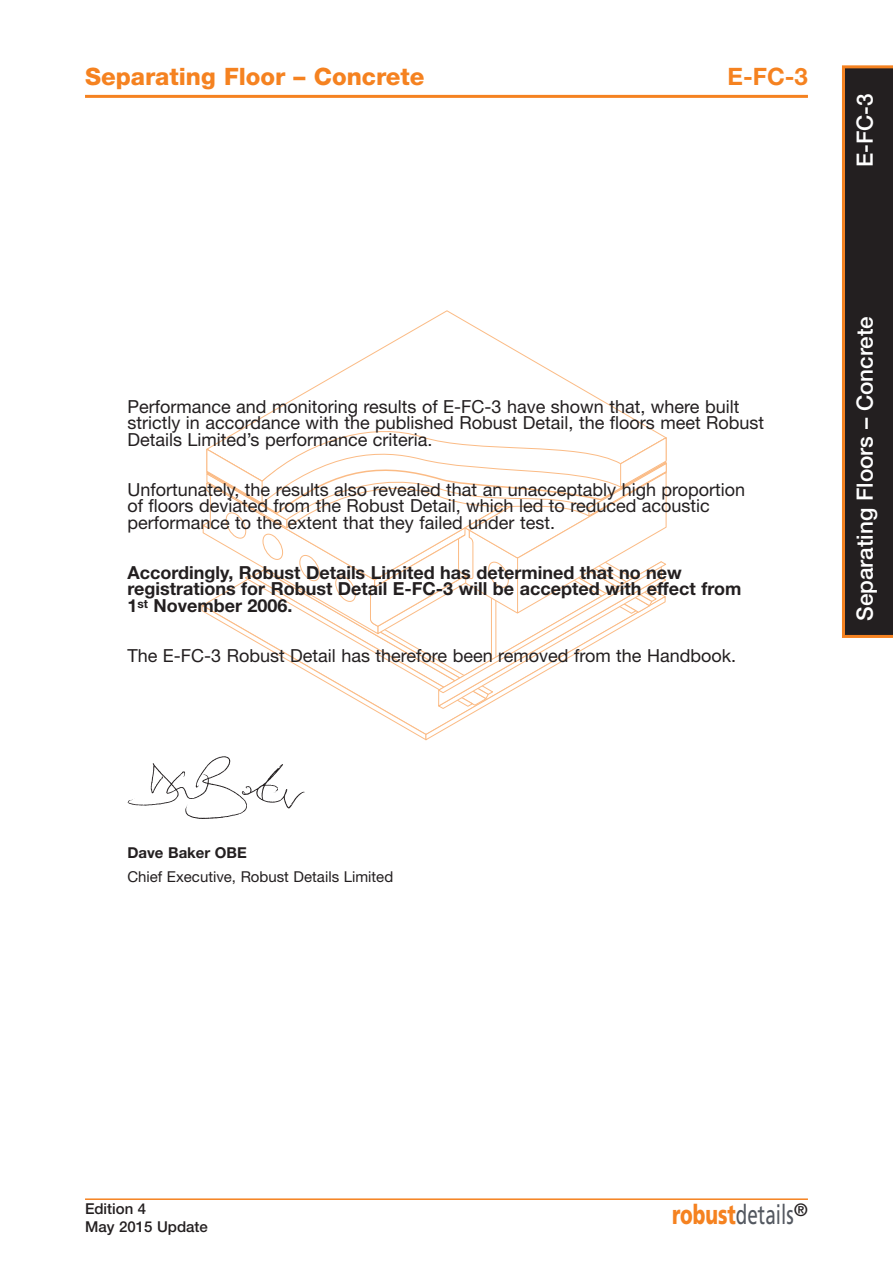
<style>
.page{position:relative;width:893px;height:1263px;background:#fff}
.page>*{position:absolute;margin:0;border:0;box-sizing:border-box;transform-origin:0 0}
.t1{font:27px "Frutiger";color:#535860;scale:.7 1}
.t2{font:800 24px "Helvetica Neue";color:#f58220}
.t3{font:700 24px "Helvetica Neue";color:#f58220}
.t4{font:500 22.5px "Helvetica Neue";color:#fff}
.t5{font:18px/16.5px "Helvetica Neue";color:#231f20}
.t6{font:700 18px/16.5px "Helvetica Neue";color:#231f20}
.t7{font:15px/24.8px "Helvetica Neue";color:#231f20}
.t8{font:500 15px/18px "Helvetica Neue";color:#231f20}
.s1{font-weight:700}
.s2{font-weight:900;color:#f58220}
</style>
<div class="page">
<svg style="left:253px;top:310px;width:387px;height:112px"></svg>
<svg style="left:202px;top:422px;width:465px;height:318px"></svg>
<svg style="left:842px;top:65px;width:51px;height:573px;background:#312620"></svg>
<hr style="left:85px;top:1198px;width:723px;height:2px;background:#f58220">
<hr style="left:85px;top:95px;width:723px;height:3px;background:#f58220">
<img style="left:127px;top:756px;width:178px;height:63px">
<p class="t2" style="left:85px;top:68px;width:341px">Separating Floor – Concrete</p>
<p class="t3" style="left:727px;top:68px;width:82px">E-FC-3</p>
<p class="t4" style="left:857px;top:167px;width:75px;rotate:-90deg">E-FC-3</p>
<p class="t5" style="left:127px;top:400px;width:638px">Performance and monitoring results of E-FC-3 have shown that, where built strictly in accordance with the published Robust Detail, the floors meet Robust<br>Details Limited’s performance criteria.</p>
<p class="t5" style="left:127px;top:483px;width:619px">Unfortunately, the results also revealed that an unacceptably high proportion of floors deviated from the Robust Detail, which led to reduced acoustic performance to the extent that they failed under test.</p>
<p class="t6" style="left:127px;top:566px;width:615px">Accordingly, Robust Details Limited has determined that no new registrations for Robust Detail E-FC-3 will be accepted with effect from<br>1<sup>st</sup> November 2006.</p>
<p class="t5" style="left:127px;top:649px;width:610px">The E-FC-3 Robust Detail has therefore been removed from the Handbook.</p>
<p class="t4" style="left:857px;top:621px;width:306px;rotate:-90deg">Separating Floors – Concrete</p>
<p class="t7" style="left:127px;top:841px;width:267px"><span class="s1">Dave Baker OBE<br></span>Chief Executive, Robust Details Limited</p>
<p class="t8" style="left:85px;top:1201px;width:124px">Edition 4<br>May 2015 Update</p>
<p class="t1" style="left:672px;top:1203px;width:195px"><span class="s2">robust</span>details<sup>®</sup></p>
</div>
